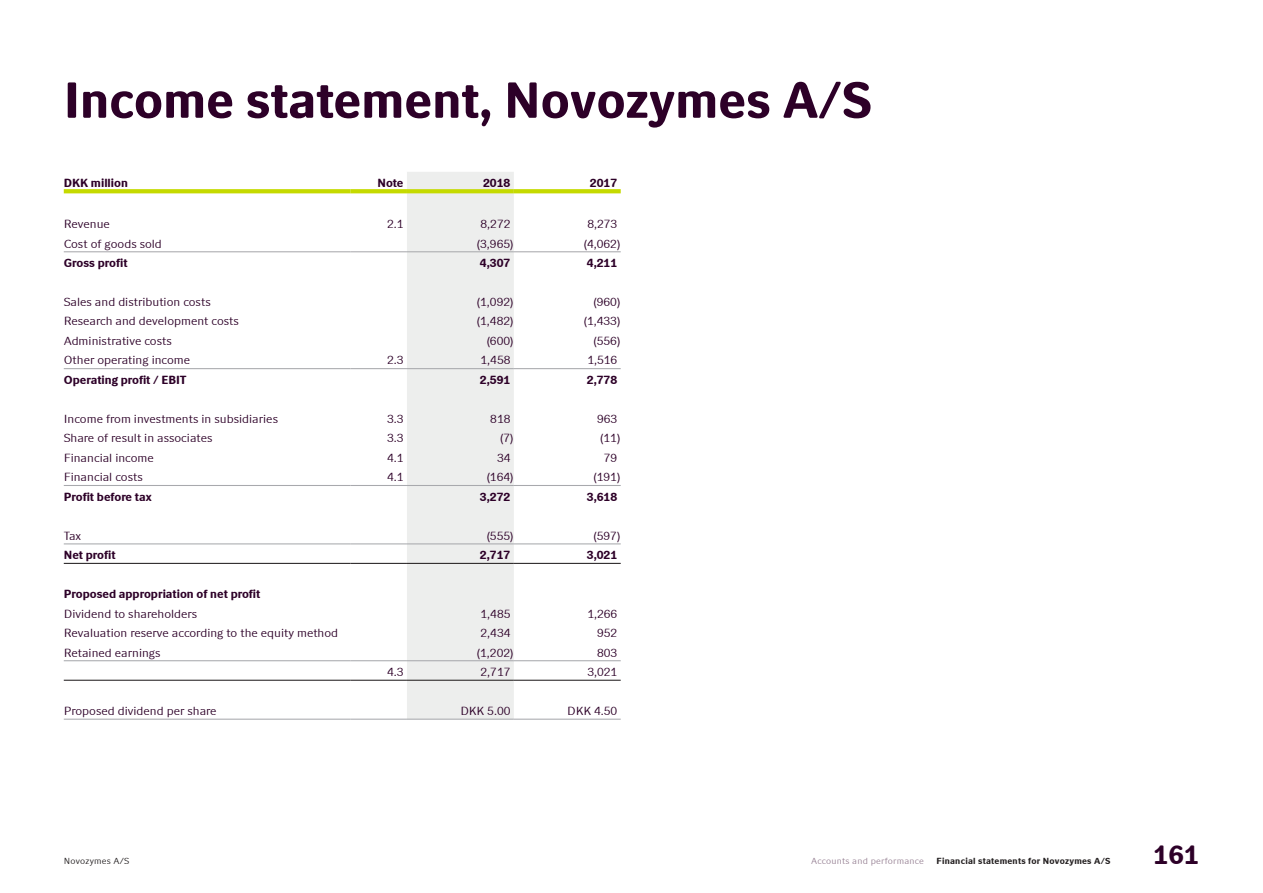
<style>
.page{position:relative;width:1263px;height:893px;background:#fff}
.page>*{position:absolute;margin:0;border:0;box-sizing:border-box;transform-origin:0 0}
.Header1{font:700 51px "Novozymes";color:#2d0028}
.t1{font:700 27px "Novozymes";color:#2d0028}
.Table__TextLeft-No{font:12px "Novozymes";color:#2d0028}
.Table__TextRight-N{font:12px "Novozymes";color:#2d0028}
.Table__TextLeft-Bo{font:700 12px "Novozymes";color:#2d0028}
.Table__TextRight-B{font:700 12px "Novozymes";color:#2d0028}
.Pagenumber__Footer{font:700 9px "Novozymes";letter-spacing:.025em;color:#231f20}
.Pagenumber__Footer-2{font:9px "Novozymes";letter-spacing:.025em;color:#968093}
.t2{font:9px "Novozymes";letter-spacing:.025em;color:#231f20}
</style>
<div class="page">
<div style="left:407px;top:172px;width:107px;height:547px;background:#edeeed"></div>
<svg style="left:64px;top:189px;width:287px;height:4px"></svg>
<svg style="left:351px;top:189px;width:56px;height:4px"></svg>
<svg style="left:407px;top:189px;width:107px;height:4px"></svg>
<svg style="left:514px;top:189px;width:107px;height:4px"></svg>
<hr style="left:64px;top:251px;width:287px;height:1px;background:#a8a9ad">
<hr style="left:351px;top:251px;width:56px;height:1px;background:#a8a9ad">
<hr style="left:407px;top:251px;width:107px;height:1px;background:#a8a9ad">
<hr style="left:514px;top:251px;width:107px;height:1px;background:#a8a9ad">
<hr style="left:64px;top:368px;width:287px;height:1px;background:#a8a9ad">
<hr style="left:351px;top:368px;width:56px;height:1px;background:#a8a9ad">
<hr style="left:407px;top:368px;width:107px;height:1px;background:#a8a9ad">
<hr style="left:514px;top:368px;width:107px;height:1px;background:#a8a9ad">
<hr style="left:64px;top:485px;width:287px;height:1px;background:#a8a9ad">
<hr style="left:351px;top:485px;width:56px;height:1px;background:#a8a9ad">
<hr style="left:407px;top:485px;width:107px;height:1px;background:#a8a9ad">
<hr style="left:514px;top:485px;width:107px;height:1px;background:#a8a9ad">
<hr style="left:64px;top:543px;width:287px;height:1px;background:#a8a9ad">
<hr style="left:351px;top:543px;width:56px;height:1px;background:#a8a9ad">
<hr style="left:407px;top:543px;width:107px;height:1px;background:#a8a9ad">
<hr style="left:514px;top:543px;width:107px;height:1px;background:#a8a9ad">
<hr style="left:64px;top:563px;width:287px;height:1px;background:#231f20">
<hr style="left:351px;top:563px;width:56px;height:1px;background:#231f20">
<hr style="left:407px;top:563px;width:107px;height:1px;background:#231f20">
<hr style="left:514px;top:563px;width:107px;height:1px;background:#231f20">
<hr style="left:64px;top:660px;width:287px;height:1px;background:#a8a9ad">
<hr style="left:351px;top:660px;width:56px;height:1px;background:#a8a9ad">
<hr style="left:407px;top:660px;width:107px;height:1px;background:#a8a9ad">
<hr style="left:514px;top:660px;width:107px;height:1px;background:#a8a9ad">
<hr style="left:64px;top:680px;width:287px;height:1px;background:#231f20">
<hr style="left:351px;top:680px;width:56px;height:1px;background:#231f20">
<hr style="left:407px;top:680px;width:107px;height:1px;background:#231f20">
<hr style="left:514px;top:680px;width:107px;height:1px;background:#231f20">
<hr style="left:64px;top:719px;width:287px;height:1px;background:#a8a9ad">
<hr style="left:351px;top:719px;width:56px;height:1px;background:#a8a9ad">
<hr style="left:407px;top:719px;width:107px;height:1px;background:#a8a9ad">
<hr style="left:514px;top:719px;width:107px;height:1px;background:#a8a9ad">
<p class="Header1" style="left:64px;top:71px;width:810px">Income statement, Novozymes A/S</p>
<p class="Table__TextLeft-Bo" style="left:64px;top:176px;width:66px">DKK million</p>
<p class="Table__TextRight-B" style="left:377px;top:176px;width:28px">Note</p>
<p class="Table__TextRight-B" style="left:483px;top:176px;width:29px">2018</p>
<p class="Table__TextRight-B" style="left:590px;top:176px;width:29px">2017</p>
<p class="Table__TextLeft-No" style="left:64px;top:217px;width:48px">Revenue</p>
<p class="Table__TextRight-N" style="left:387px;top:217px;width:18px">2.1</p>
<p class="Table__TextRight-N" style="left:480px;top:217px;width:31px">8,272</p>
<p class="Table__TextRight-N" style="left:587px;top:217px;width:31px">8,273</p>
<p class="Table__TextLeft-No" style="left:64px;top:237px;width:100px">Cost of goods sold</p>
<p class="Table__TextRight-N" style="left:477px;top:237px;width:38px">(3,965)</p>
<p class="Table__TextRight-N" style="left:584px;top:237px;width:38px">(4,062)</p>
<p class="Table__TextLeft-Bo" style="left:64px;top:256px;width:65px">Gross profit</p>
<p class="Table__TextRight-B" style="left:480px;top:256px;width:32px">4,307</p>
<p class="Table__TextRight-B" style="left:587px;top:256px;width:32px">4,211</p>
<p class="Table__TextLeft-No" style="left:64px;top:295px;width:148px">Sales and distribution costs</p>
<p class="Table__TextRight-N" style="left:477px;top:295px;width:38px">(1,092)</p>
<p class="Table__TextRight-N" style="left:594px;top:295px;width:28px">(960)</p>
<p class="Table__TextLeft-No" style="left:64px;top:314px;width:177px">Research and development costs</p>
<p class="Table__TextRight-N" style="left:477px;top:314px;width:38px">(1,482)</p>
<p class="Table__TextRight-N" style="left:584px;top:314px;width:38px">(1,433)</p>
<p class="Table__TextLeft-No" style="left:64px;top:334px;width:110px">Administrative costs</p>
<p class="Table__TextRight-N" style="left:487px;top:334px;width:28px">(600)</p>
<p class="Table__TextRight-N" style="left:594px;top:334px;width:28px">(556)</p>
<p class="Table__TextLeft-No" style="left:64px;top:353px;width:128px">Other operating income</p>
<p class="Table__TextRight-N" style="left:387px;top:353px;width:18px">2.3</p>
<p class="Table__TextRight-N" style="left:480px;top:353px;width:31px">1,458</p>
<p class="Table__TextRight-N" style="left:587px;top:353px;width:31px">1,516</p>
<p class="Table__TextLeft-Bo" style="left:64px;top:373px;width:124px">Operating profit / EBIT</p>
<p class="Table__TextRight-B" style="left:480px;top:373px;width:32px">2,591</p>
<p class="Table__TextRight-B" style="left:587px;top:373px;width:32px">2,778</p>
<p class="Table__TextLeft-No" style="left:64px;top:412px;width:216px">Income from investments in subsidiaries</p>
<p class="Table__TextRight-N" style="left:387px;top:412px;width:18px">3.3</p>
<p class="Table__TextRight-N" style="left:490px;top:412px;width:22px">818</p>
<p class="Table__TextRight-N" style="left:597px;top:412px;width:22px">963</p>
<p class="Table__TextLeft-No" style="left:64px;top:431px;width:150px">Share of result in associates</p>
<p class="Table__TextRight-N" style="left:387px;top:431px;width:18px">3.3</p>
<p class="Table__TextRight-N" style="left:500px;top:431px;width:15px">(7)</p>
<p class="Table__TextRight-N" style="left:600px;top:431px;width:21px">(11)</p>
<p class="Table__TextLeft-No" style="left:64px;top:451px;width:92px">Financial income</p>
<p class="Table__TextRight-N" style="left:387px;top:451px;width:18px">4.1</p>
<p class="Table__TextRight-N" style="left:497px;top:451px;width:15px">34</p>
<p class="Table__TextRight-N" style="left:604px;top:451px;width:15px">79</p>
<p class="Table__TextLeft-No" style="left:64px;top:470px;width:81px">Financial costs</p>
<p class="Table__TextRight-N" style="left:387px;top:470px;width:18px">4.1</p>
<p class="Table__TextRight-N" style="left:487px;top:470px;width:28px">(164)</p>
<p class="Table__TextRight-N" style="left:594px;top:470px;width:28px">(191)</p>
<p class="Table__TextLeft-Bo" style="left:64px;top:490px;width:89px">Profit before tax</p>
<p class="Table__TextRight-B" style="left:480px;top:490px;width:32px">3,272</p>
<p class="Table__TextRight-B" style="left:587px;top:490px;width:32px">3,618</p>
<p class="Table__TextLeft-No" style="left:64px;top:529px;width:19px">Tax</p>
<p class="Table__TextRight-N" style="left:487px;top:529px;width:28px">(555)</p>
<p class="Table__TextRight-N" style="left:594px;top:529px;width:28px">(597)</p>
<p class="Table__TextLeft-Bo" style="left:64px;top:548px;width:53px">Net profit</p>
<p class="Table__TextRight-B" style="left:480px;top:548px;width:32px">2,717</p>
<p class="Table__TextRight-B" style="left:587px;top:548px;width:32px">3,021</p>
<p class="Table__TextLeft-Bo" style="left:64px;top:587px;width:198px">Proposed appropriation of net profit</p>
<p class="Table__TextLeft-No" style="left:64px;top:607px;width:135px">Dividend to shareholders</p>
<p class="Table__TextRight-N" style="left:480px;top:607px;width:31px">1,485</p>
<p class="Table__TextRight-N" style="left:587px;top:607px;width:31px">1,266</p>
<p class="Table__TextLeft-No" style="left:64px;top:626px;width:276px">Revaluation reserve according to the equity method</p>
<p class="Table__TextRight-N" style="left:480px;top:626px;width:31px">2,434</p>
<p class="Table__TextRight-N" style="left:597px;top:626px;width:22px">952</p>
<p class="Table__TextLeft-No" style="left:64px;top:645px;width:98px">Retained earnings</p>
<p class="Table__TextRight-N" style="left:477px;top:645px;width:38px">(1,202)</p>
<p class="Table__TextRight-N" style="left:597px;top:645px;width:22px">803</p>
<p class="Table__TextRight-N" style="left:387px;top:665px;width:18px">4.3</p>
<p class="Table__TextRight-N" style="left:480px;top:665px;width:31px">2,717</p>
<p class="Table__TextRight-N" style="left:587px;top:665px;width:31px">3,021</p>
<p class="Table__TextLeft-No" style="left:64px;top:704px;width:154px">Proposed dividend per share</p>
<p class="Table__TextRight-N" style="left:460px;top:704px;width:52px">DKK 5.00</p>
<p class="Table__TextRight-N" style="left:567px;top:704px;width:52px">DKK 4.50</p>
<p class="t2" style="left:64px;top:856px;width:67px">Novozymes A/S</p>
<p class="Pagenumber__Footer-2" style="left:811px;top:856px;width:114px">Accounts and performance</p>
<p class="Pagenumber__Footer" style="left:936px;top:856px;width:175px">Financial statements for Novozymes A/S</p>
<h2 class="t1" style="left:1153px;top:839px;width:48px">161</h2>
</div>
